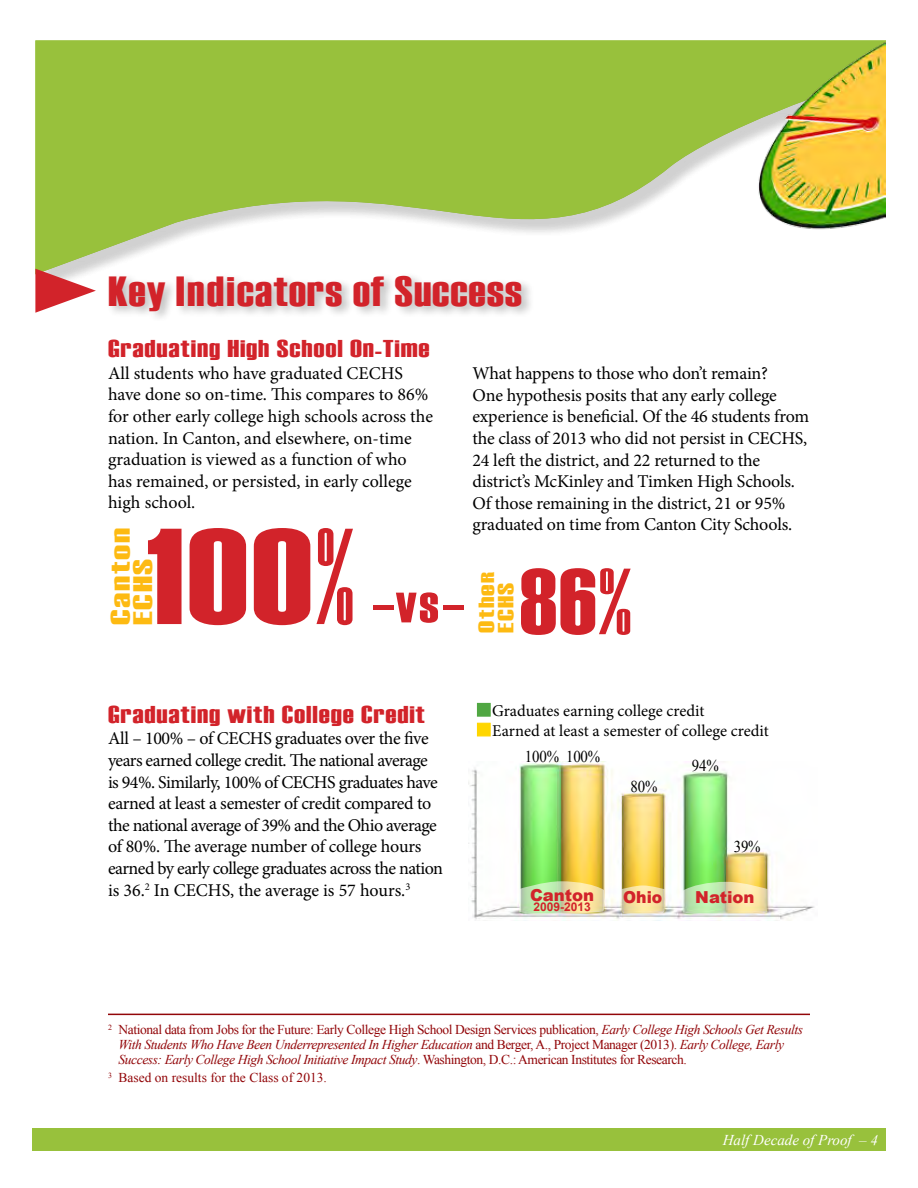
<style>
.page{position:relative;width:918px;height:1188px;background:#fff}
.page>*{position:absolute;margin:0;border:0;box-sizing:border-box;transform-origin:0 0}
.t1{font:136.2px "Haettenschweiler";color:#d2232a;scale:1.16 1}
.t2{font:93.6px "Haettenschweiler";color:#d2232a;scale:1.06 1}
.t3{font:52.5px "Haettenschweiler";color:#d2232a}
.t4{font:42px "Haettenschweiler";letter-spacing:.02em;color:#d2232a;scale:1.15 1}
.t5{font:26.7px/22.5px "Haettenschweiler";letter-spacing:.04em;color:#fdba12;scale:1.58 1}
.t6{font:24.3px "Haettenschweiler";letter-spacing:.03em;color:#d2232a;scale:1.28 1}
.t7{font:21.9px "Haettenschweiler";letter-spacing:.04em;color:#fdba12;scale:1.45 1}
.t8{font:18.45px "Haettenschweiler";color:#fdba12;scale:1.52 1}
.t9{font:18px/21.6px "Minion Pro";letter-spacing:-.01em;color:#000}
.t10{font:18px/21.6px "Minion Pro";letter-spacing:-.03em;color:#000}
.t11{font:16.5px/19.8px "Minion Pro";color:#000}
.t12{font:16.5px "Times New Roman";letter-spacing:-.01em;color:#000;scale:.9 1}
.t13{font:900 16.5px "Arial";color:#d2232a}
.t14{font:900 16.5px "Arial";color:#d2232a;scale:.95 1}
.t15{font:italic 15px "Times New Roman";color:#fff}
.t16{font:13.5px/15px "Times New Roman";letter-spacing:-.03em;color:#920609}
.t17{font:13.5px "Times New Roman";color:#920609}
.t18{font:700 12px "Arial";color:#d2232a}
.s1{font-style:italic}
</style>
<div class="page">
<div style="left:32px;top:1129px;width:854px;height:22px;background:#98c13c"></div>
<svg style="left:35px;top:40px;width:851px;height:230px;fill:#98c13c"></svg>
<img style="left:746px;top:42px;width:140px;height:192px">
<div style="left:106px;top:272px;width:429px;height:52px;background:#000;opacity:.25"></div>
<hr style="left:108px;top:1014px;width:702px;height:1px;background:#920609">
<img style="left:470px;top:762px;width:345px;height:159px">
<svg style="left:519px;top:881px;width:86px;height:35px;background:#d3dfa4"></svg>
<div style="left:477px;top:703px;width:14px;height:14px;background:#50a742;border:1px solid #50a742"></div>
<div style="left:477px;top:723px;width:14px;height:13px;background:#ffd600;border:1px solid #ffd600"></div>
<svg style="left:622px;top:885px;width:43px;height:30px"></svg>
<svg style="left:682px;top:882px;width:85px;height:34px;background:#d3e1aa"></svg>
<svg style="left:35px;top:269px;width:61px;height:44px"></svg>
<h3 class="t4" style="left:108px;top:268px;width:361px">Key Indicators of Success</h3>
<h3 class="t6" style="left:108px;top:335px;width:253px">Graduating High School On-Time</h3>
<p class="t9" style="left:108px;top:362px;width:327px">All students who have graduated CECHS have done so on-time. This compares to 86% for other early college high schools across the nation. In Canton, and elsewhere, on-time graduation is viewed as a function of who has remained, or persisted, in early college high school.</p>
<p class="t9" style="left:472px;top:363px;width:338px">What happens to those who don’t remain?<br>One hypothesis posits that any early college experience is beneficial. Of the 46 students from the class of 2013 who did not persist in CECHS, 24 left the district, and 22 returned to the district’s McKinley and Timken High Schools.<br>Of those remaining in the district, 21 or 95% graduated on time from Canton City Schools.</p>
<h1 class="t1" style="left:145px;top:499px;width:182px">100%</h1>
<h3 class="t5" style="left:108px;top:625px;width:63px;rotate:-90deg">Canton<br>ECHS</h3>
<h2 class="t2" style="left:519px;top:548px;width:108px">86%</h2>
<p class="t8" style="left:477px;top:583px;width:9px;rotate:-90deg">R</p>
<p class="t7" style="left:493px;top:633px;width:36px;rotate:-90deg">ECHS</p>
<p class="t7" style="left:474px;top:633px;width:35px;rotate:-90deg">Othe</p>
<h3 class="t3" style="left:374px;top:571px;width:92px">– vs–</h3>
<h3 class="t6" style="left:108px;top:700px;width:249px">Graduating with College Credit</h3>
<p class="t10" style="left:108px;top:728px;width:337px">All – 100% – of CECHS graduates over the five years earned college credit. The national average is 94%. Similarly, 100% of CECHS graduates have earned at least a semester of credit compared to the national average of 39% and the Ohio average of 80%. The average number of college hours earned by early college graduates across the nation is 36.<sup>2</sup> In CECHS, the average is 57 hours.<sup>3</sup></p>
<p class="t11" style="left:492px;top:701px;width:278px">Graduates earning college credit<br>Earned at least a semester of college credit</p>
<p class="t12" style="left:525px;top:747px;width:85px">100% 100%</p>
<p class="t12" style="left:630px;top:777px;width:31px">80%</p>
<p class="t12" style="left:692px;top:756px;width:31px">94%</p>
<p class="t13" style="left:530px;top:883px;width:66px">Canton</p>
<p class="t18" style="left:533px;top:900px;width:59px">2009-2013</p>
<p class="t12" style="left:734px;top:837px;width:31px">39%</p>
<p class="t14" style="left:623px;top:885px;width:43px">Ohio</p>
<p class="t13" style="left:695px;top:885px;width:61px">Nation</p>
<p class="t16" style="left:118px;top:1022px;width:686px;text-indent:-10px"><sup>2</sup> National data from Jobs for the Future: Early College High School Design Services publication, <span class="s1">Early College High Schools Get Results<br>With Students Who Have Been Underrepresented In Higher Education</span> and Berger, A., Project Manager (2013). <span class="s1">Early College, Early<br>Success: Early College High School Initiative Impact Study</span>. Washington, D.C.: American Institutes for Research.</p>
<p class="t17" style="left:108px;top:1070px;width:220px"><sup>3</sup> Based on results for the Class of 2013.</p>
<p class="t15" style="left:723px;top:1131px;width:157px">Half Decade of Proof – 4</p>
</div>
